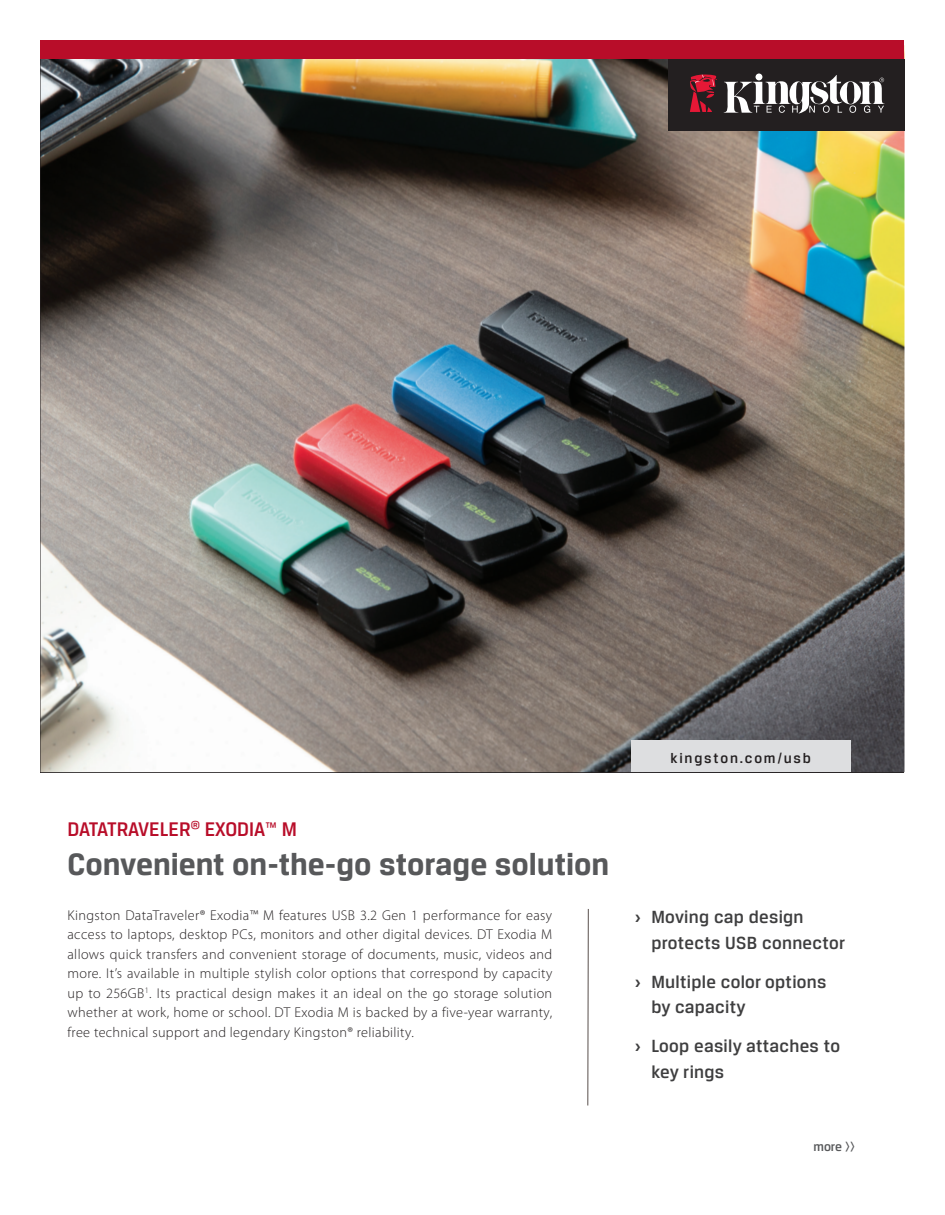
<style>
.page{position:relative;width:945px;height:1215px;background:#fff}
.page>*{position:absolute;margin:0;border:0;box-sizing:border-box;transform-origin:0 0}
.t1{font:700 33px "Breuer Text";color:#57585a}
.t2{font:500 21px "Breuer Text";color:#b80d29}
.t3{font:500 18.75px/25.5px "Breuer Text";letter-spacing:.015em;color:#3e3e3f}
.t4{font:500 15px "Breuer Text";letter-spacing:.12em;color:#231f20}
.t5{font:300 14.25px/19.5px "Myriad Pro";letter-spacing:.025em;color:#231f20;text-align:justify}
.t6{font:500 13.5px "Breuer Text";color:#57585a}
.s1{font-weight:700}
</style>
<div class="page">
<img style="left:40px;top:59px;width:864px;height:713px">
<div style="left:40px;top:40px;width:864px;height:19px;background:#b80d29"></div>
<div style="left:668px;top:60px;width:236px;height:71px;background:#231f20"></div>
<svg style="left:724px;top:74px;width:161px;height:40px"></svg>
<svg style="left:689px;top:74px;width:28px;height:38px"></svg>
<svg style="left:587px;top:909px;width:2px;height:197px"></svg>
<div style="left:631px;top:741px;width:220px;height:31px;background:#dddee0"></div>
<h2 class="t2" style="left:68px;top:817px;width:231px">DATATRAVELER<sup>®</sup> EXODIA™ M</h2>
<h1 class="t1" style="left:68px;top:846px;width:543px">Convenient on-the-go storage solution</h1>
<p class="t5" style="left:68px;top:905px;width:486px">Kingston DataTraveler® Exodia™ M features USB 3.2 Gen 1 performance for easy access to laptops, desktop PCs, monitors and other digital devices. DT Exodia M allows quick transfers and convenient storage of documents, music, videos and more. It’s available in multiple stylish color options that correspond by capacity up to 256GB<sup>1</sup>. Its practical design makes it an ideal on the go storage solution whether at work, home or school. DT Exodia M is backed by a five-year warranty, free technical support and legendary Kingston® reliability.</p>
<p class="t4" style="left:670px;top:749px;width:142px">kingston.com/usb</p>
<h3 class="t3" style="left:651px;top:904px;width:195px;text-indent:-17px"><span class="s1">›</span> Moving cap design protects USB connector</h3>
<h3 class="t3" style="left:651px;top:968px;width:177px;text-indent:-17px"><span class="s1">›</span> Multiple color options by capacity</h3>
<h3 class="t3" style="left:651px;top:1033px;width:190px;text-indent:-17px"><span class="s1">›</span> Loop easily attaches to key rings</h3>
<p class="t6" style="left:813px;top:1139px;width:43px">more &gt;&gt;</p>
</div>
